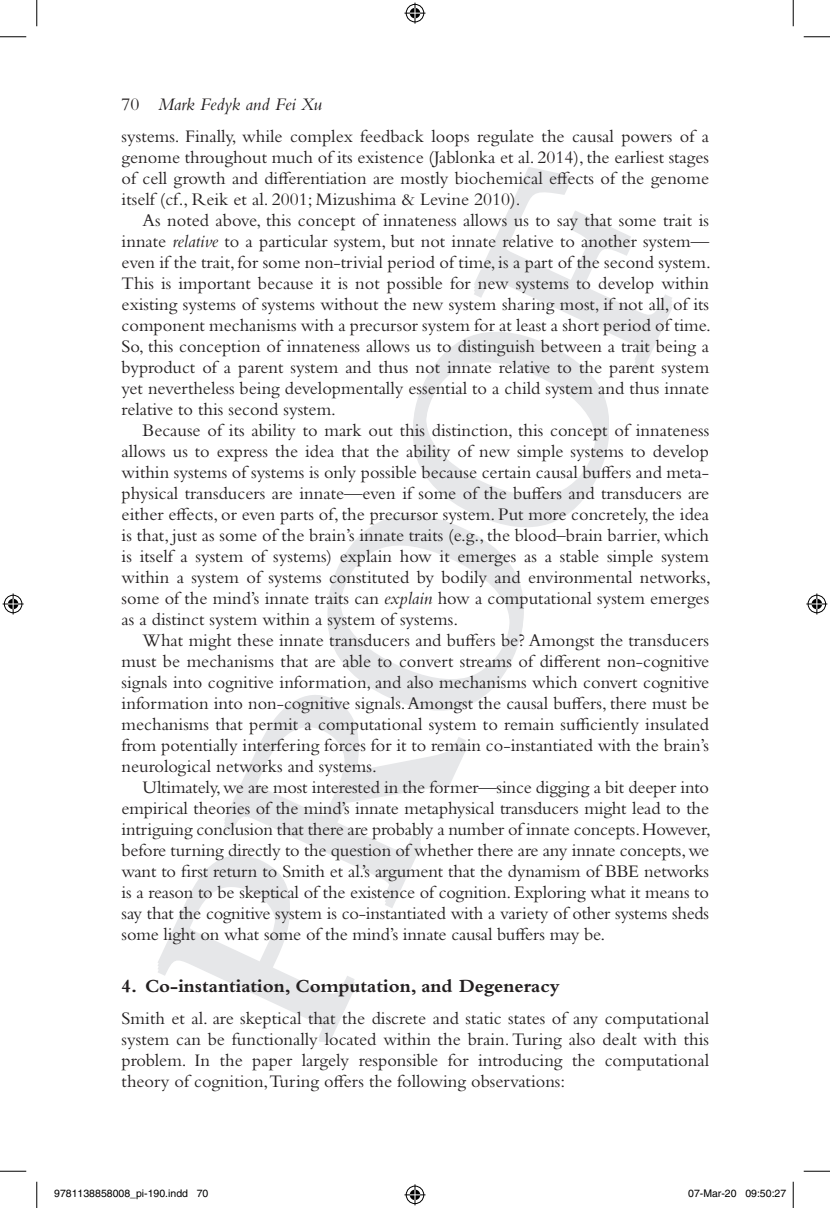
<style>
.page{position:relative;width:830px;height:1208px;background:#fff}
.page>*{position:absolute;margin:0;border:0;box-sizing:border-box;transform-origin:0 0}
.t1{font:700 19.25px "Bembo Std";color:#231f20}
.t2{font:18.38px/21px "Bembo Std";color:#231f20;text-align:justify}
.t3{font:10.5px "Helvetica";color:#000}
.s1{font-style:italic}
</style>
<div class="page">
<svg style="left:158px;top:858px;width:196px;height:183px"></svg>
<svg style="left:224px;top:695px;width:242px;height:203px"></svg>
<svg style="left:324px;top:167px;width:348px;height:546px"></svg>
<svg style="left:0;top:36px;width:26px;height:1px"></svg>
<svg style="left:803px;top:36px;width:27px;height:1px"></svg>
<svg style="left:0;top:1170px;width:26px;height:1px"></svg>
<svg style="left:803px;top:1170px;width:27px;height:1px"></svg>
<svg style="left:36px;top:0;width:1px;height:26px"></svg>
<svg style="left:36px;top:1181px;width:1px;height:27px"></svg>
<svg style="left:792px;top:0;width:1px;height:26px"></svg>
<svg style="left:792px;top:1181px;width:1px;height:27px"></svg>
<svg style="left:404px;top:3px;width:21px;height:21px"></svg>
<svg style="left:404px;top:1184px;width:21px;height:21px"></svg>
<svg style="left:3px;top:593px;width:21px;height:21px"></svg>
<svg style="left:806px;top:593px;width:21px;height:21px"></svg>
<div style="left:203px;top:1189px;width:5px;height:9px;border:1px solid #fff;border-radius:50%"></div>
<div style="left:688px;top:1189px;width:6px;height:9px;border:1px solid #fff;border-radius:50%"></div>
<svg style="left:689px;top:1189px;width:5px;height:9px"></svg>
<div style="left:730px;top:1189px;width:6px;height:9px;border:1px solid #fff;border-radius:50%"></div>
<div style="left:745px;top:1189px;width:6px;height:9px;border:1px solid #fff;border-radius:50%"></div>
<svg style="left:746px;top:1189px;width:5px;height:9px"></svg>
<p class="t2" style="left:122px;top:89px;width:589px;line-height:31.2px">70 <span class="s1">Mark Fedyk and Fei Xu<br></span>systems. Finally, while complex feedback loops regulate the causal powers of a</p>
<p class="t2" style="left:122px;top:146px;width:589px">genome throughout much of its existence (Jablonka et al. 2014), the earliest stages of cell growth and differentiation are mostly biochemical effects of the genome itself (cf., Reik et al. 2001; Mizushima &amp; Levine 2010).</p>
<p class="t2" style="left:122px;top:209px;width:591px;text-indent:21px">As noted above, this concept of innateness allows us to say that some trait is innate <span class="s1">relative</span> to a particular system, but not innate relative to another system— even if the trait, for some non-trivial period of time, is a part of the second system.<br>This is important because it is not possible for new systems to develop within existing systems of systems without the new system sharing most, if not all, of its component mechanisms with a precursor system for at least a short period of time.<br>So, this conception of innateness allows us to distinguish between a trait being a byproduct of a parent system and thus not innate relative to the parent system yet nevertheless being developmentally essential to a child system and thus innate relative to this second system.</p>
<p class="t2" style="left:122px;top:419px;width:590px;text-indent:21px">Because of its ability to mark out this distinction, this concept of innateness allows us to express the idea that the ability of new simple systems to develop within systems of systems is only possible because certain causal buffers and meta&shy;physical transducers are innate—even if some of the buffers and transducers are either effects, or even parts of, the precursor system. Put more concretely, the idea is that, just as some of the brain’s innate traits (e.g., the blood–brain barrier, which is itself a system of systems) explain how it emerges as a stable simple system within a system of systems constituted by bodily and environmental networks, some of the mind’s innate traits can <span class="s1">explain</span> how a computational system emerges as a distinct system within a system of systems.</p>
<p class="t2" style="left:122px;top:629px;width:589px;text-indent:21px">What might these innate transducers and buffers be? Amongst the transducers must be mechanisms that are able to convert streams of different non-cognitive signals into cognitive information, and also mechanisms which convert cognitive information into non-cognitive signals. Amongst the causal buffers, there must be mechanisms that permit a computational system to remain sufficiently insulated from potentially interfering forces for it to remain co-instantiated with the brain’s neurological networks and systems.</p>
<p class="t2" style="left:122px;top:776px;width:591px;text-indent:21px">Ultimately, we are most interested in the former—since digging a bit deeper into empirical theories of the mind’s innate metaphysical transducers might lead to the intriguing conclusion that there are probably a number of innate concepts. However, before turning directly to the question of whether there are any innate concepts, we want to first return to Smith et al.’s argument that the dynamism of BBE networks is a reason to be skeptical of the existence of cognition. Exploring what it means to say that the cognitive system is co-instantiated with a variety of other systems sheds some light on what some of the mind’s innate causal buffers may be.</p>
<p class="t1" style="left:122px;top:975px;width:440px">4. Co-instantiation, Computation, and Degeneracy</p>
<p class="t2" style="left:122px;top:1007px;width:589px">Smith et al. are skeptical that the discrete and static states of any computational system can be functionally located within the brain. Turing also dealt with this problem. In the paper largely responsible for introducing the computational theory of cognition,Turing offers the following observations:</p>
<p class="t3" style="left:54px;top:1187px;width:156px">9781138858008_pi-190.indd 70</p>
<p class="t3" style="left:688px;top:1187px;width:100px">07-Mar-20 09:50:27</p>
</div>
